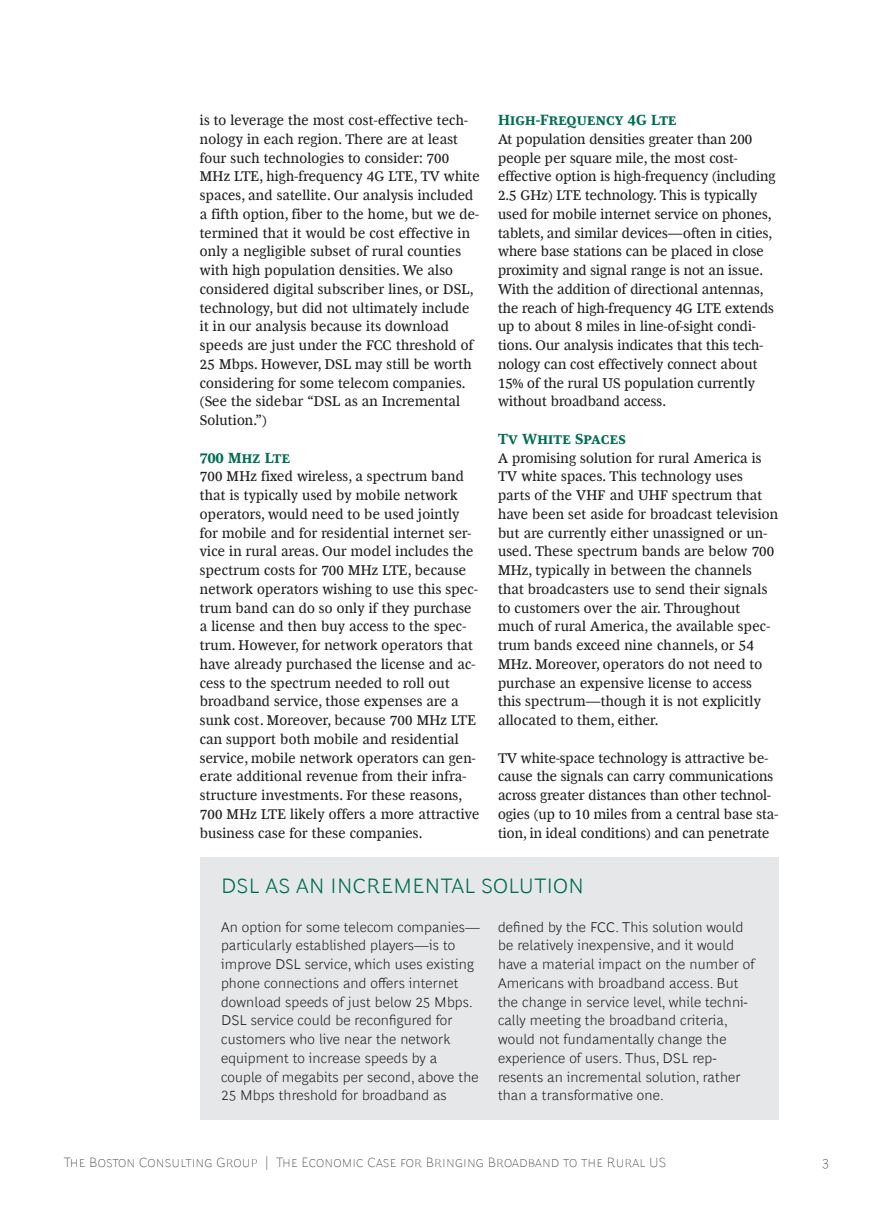
<style>
.page{position:relative;width:893px;height:1212px;background:#fff}
.page>*{position:absolute;margin:0;border:0;box-sizing:border-box;transform-origin:0 0}
.Sidebar_title{font:300 21px "Henderson BCG Sans";letter-spacing:.015em;color:#006e51}
.Header-B{font:700 15px "Henderson BCG Serif";letter-spacing:.015em;color:#006e51}
.Body_Copy{font:14.25px/18.8px "Henderson BCG Serif";letter-spacing:.015em;color:#231f20}
.Sidebar_body_text{font:300 14.25px/18.8px "Henderson BCG Sans";letter-spacing:.01em;color:#231f20}
.t1{font:100 13.5px "Henderson BCG Sans";letter-spacing:.01em;color:#231f20}
</style>
<div class="page">
<div style="left:200px;top:857px;width:578px;height:262px;background:#e6e7e9"></div>
<p class="Body_Copy" style="left:200px;top:110px;width:281px">is to leverage the most cost-effective tech&shy;nology in each region. There are at least four such technologies to consider: 700<br>MHz LTE, high-frequency 4G LTE, TV white spaces, and satellite. Our analysis included a fifth option, fiber to the home, but we de&shy;termined that it would be cost effective in only a negligible subset of rural counties with high population densities. We also considered digital subscriber lines, or DSL, technology, but did not ultimately include it in our analysis because its download speeds are just under the FCC threshold of 25 Mbps. However, DSL may still be worth considering for some telecom companies. (See the sidebar “DSL as an Incremental Solution.”)</p>
<p class="Header-B" style="left:200px;top:446px;width:92px">700 Mhz Lte</p>
<p class="Body_Copy" style="left:200px;top:466px;width:281px">700 MHz fixed wireless, a spectrum band that is typically used by mobile network operators, would need to be used jointly for mobile and for residential internet ser&shy;vice in rural areas. Our model includes the spectrum costs for 700 MHz LTE, because network operators wishing to use this spec&shy;trum band can do so only if they purchase a license and then buy access to the spec&shy;trum. However, for network operators that have already purchased the license and ac&shy;cess to the spectrum needed to roll out broadband service, those expenses are a sunk cost. Moreover, because 700 MHz LTE can support both mobile and residential service, mobile network operators can gen&shy;erate additional revenue from their infra&shy;structure investments. For these reasons, 700 MHz LTE likely offers a more attractive business case for these companies.</p>
<p class="Header-B" style="left:498px;top:109px;width:180px">High-Frequency 4G Lte</p>
<p class="Body_Copy" style="left:498px;top:128px;width:279px">At population densities greater than 200 people per square mile, the most cost&shy;effective option is high-frequency (including 2.5 GHz) LTE technology. This is typically used for mobile internet service on phones, tablets, and similar devices—often in cities, where base stations can be placed in close proximity and signal range is not an issue.<br>With the addition of directional antennas, the reach of high-frequency 4G LTE extends up to about 8 miles in line-of-sight condi&shy;tions. Our analysis indicates that this tech&shy;nology can cost effectively connect about 15% of the rural US population currently without broadband access.</p>
<p class="Header-B" style="left:498px;top:428px;width:129px">Tv White Spaces</p>
<p class="Body_Copy" style="left:498px;top:447px;width:282px">A promising solution for rural America is TV white spaces. This technology uses parts of the VHF and UHF spectrum that have been set aside for broadcast television but are currently either unassigned or un&shy;used. These spectrum bands are below 700<br>MHz, typically in between the channels that broadcasters use to send their signals to customers over the air. Throughout much of rural America, the available spec&shy;trum bands exceed nine channels, or 54<br>MHz. Moreover, operators do not need to purchase an expensive license to access this spectrum—though it is not explicitly allocated to them, either.</p>
<p class="Body_Copy" style="left:498px;top:747px;width:281px">TV white-space technology is attractive be&shy;cause the signals can carry communications across greater distances than other technol&shy;ogies (up to 10 miles from a central base sta&shy;tion, in ideal conditions) and can penetrate</p>
<p class="Sidebar_title" style="left:221px;top:871px;width:364px">DSL AS AN INCREMENTAL SOLUTION</p>
<p class="Sidebar_body_text" style="left:221px;top:916px;width:260px">An option for some telecom companies— particularly established players—is to improve DSL service, which uses existing phone connections and offers internet download speeds of just below 25 Mbps.<br>DSL service could be reconfigured for customers who live near the network equipment to increase speeds by a couple of megabits per second, above the 25 Mbps threshold for broadband as</p>
<p class="Sidebar_body_text" style="left:498px;top:916px;width:258px">defined by the FCC. This solution would be relatively inexpensive, and it would have a material impact on the number of Americans with broadband access. But the change in service level, while techni&shy;cally meeting the broadband criteria, would not fundamentally change the experience of users. Thus, DSL rep&shy;resents an incremental solution, rather than a transformative one.</p>
<p class="t1" style="left:64px;top:1152px;width:604px">The Boston Consulting Group | The Economic Case for Bringing Broadband to the Rural US</p>
<p class="t1" style="left:822px;top:1152px;width:9px">3</p>
</div>
